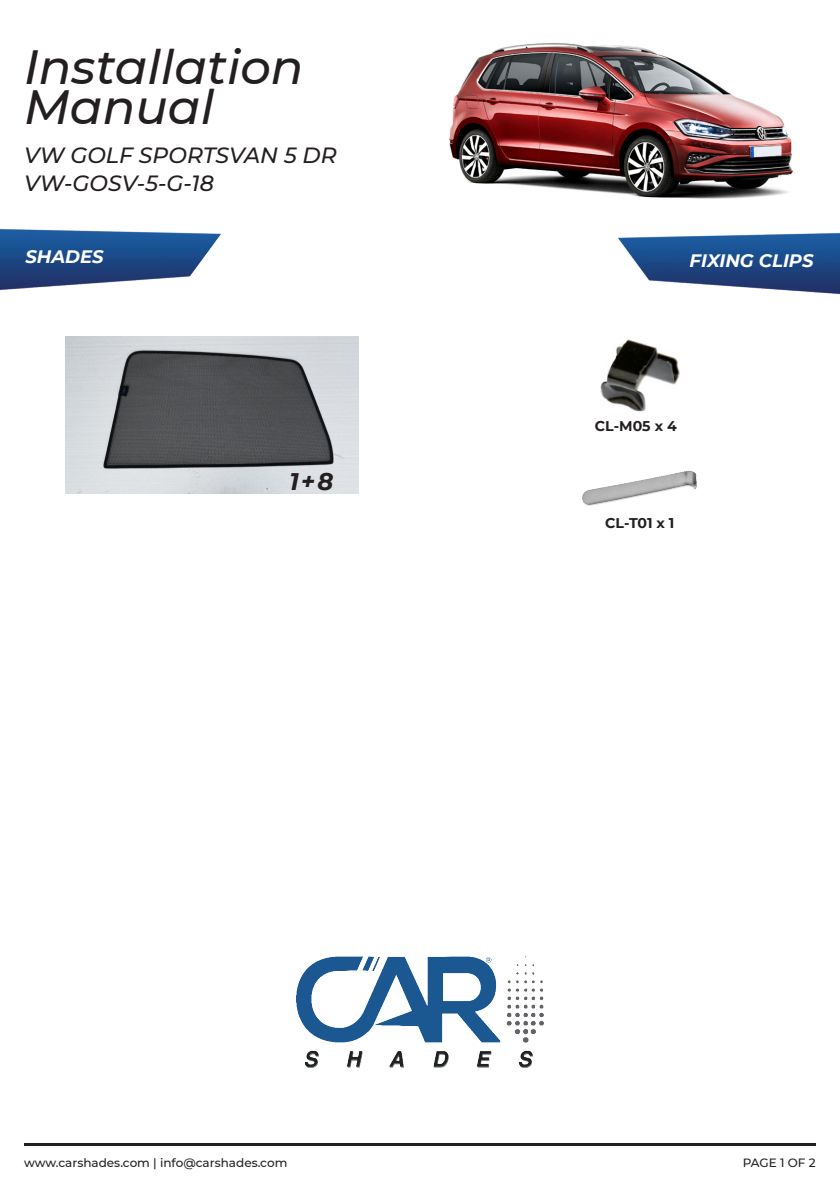
<style>
.page{position:relative;width:840px;height:1191px;background:#fff}
.page>*{position:absolute;margin:0;border:0;box-sizing:border-box;transform-origin:0 0}
.t1{font:italic 500 48px/40px "Montserrat";color:#231f20}
.t2{font:italic 700 24px "Montserrat";color:#231f20}
.t3{font:italic 500 22px "Montserrat";color:#231f20}
.t4{font:italic 700 18px "Montserrat";color:#fff}
.t5{font:700 14.2px "Montserrat";color:#231f20}
.t6{font:500 12px "Montserrat";color:#231f20}
</style>
<div class="page">
<img style="left:618px;top:232px;width:221px;height:62px">
<img style="left:449px;top:43px;width:344px;height:156px">
<img style="left:0;top:228px;width:221px;height:63px">
<img style="left:600px;top:339px;width:80px;height:73px">
<img style="left:582px;top:470px;width:115px;height:36px">
<img style="left:296px;top:957px;width:247px;height:110px">
<img style="left:65px;top:336px;width:293px;height:157px">
<hr style="left:24px;top:1143px;width:791px;height:2px;background:#231f20">
<p class="t1" style="left:24px;top:45px;width:281px">Installation<br>Manual</p>
<p class="t3" style="left:24px;top:140px;width:314px">VW GOLF SPORTSVAN 5 DR</p>
<p class="t3" style="left:24px;top:168px;width:191px">VW-GOSV-5-G-18</p>
<p class="t4" style="left:25px;top:243px;width:80px">SHADES</p>
<p class="t4" style="left:689px;top:247px;width:125px">FIXING CLIPS</p>
<p class="t2" style="left:289px;top:463px;width:45px">1 + 8</p>
<p class="t5" style="left:594px;top:416px;width:83px">CL-M05 x 4</p>
<p class="t5" style="left:605px;top:513px;width:71px">CL-T01 x 1</p>
<p class="t6" style="left:24px;top:1153px;width:265px">www.carshades.com | info@carshades.com</p>
<p class="t6" style="left:742px;top:1153px;width:74px">PAGE 1 OF 2</p>
</div>
